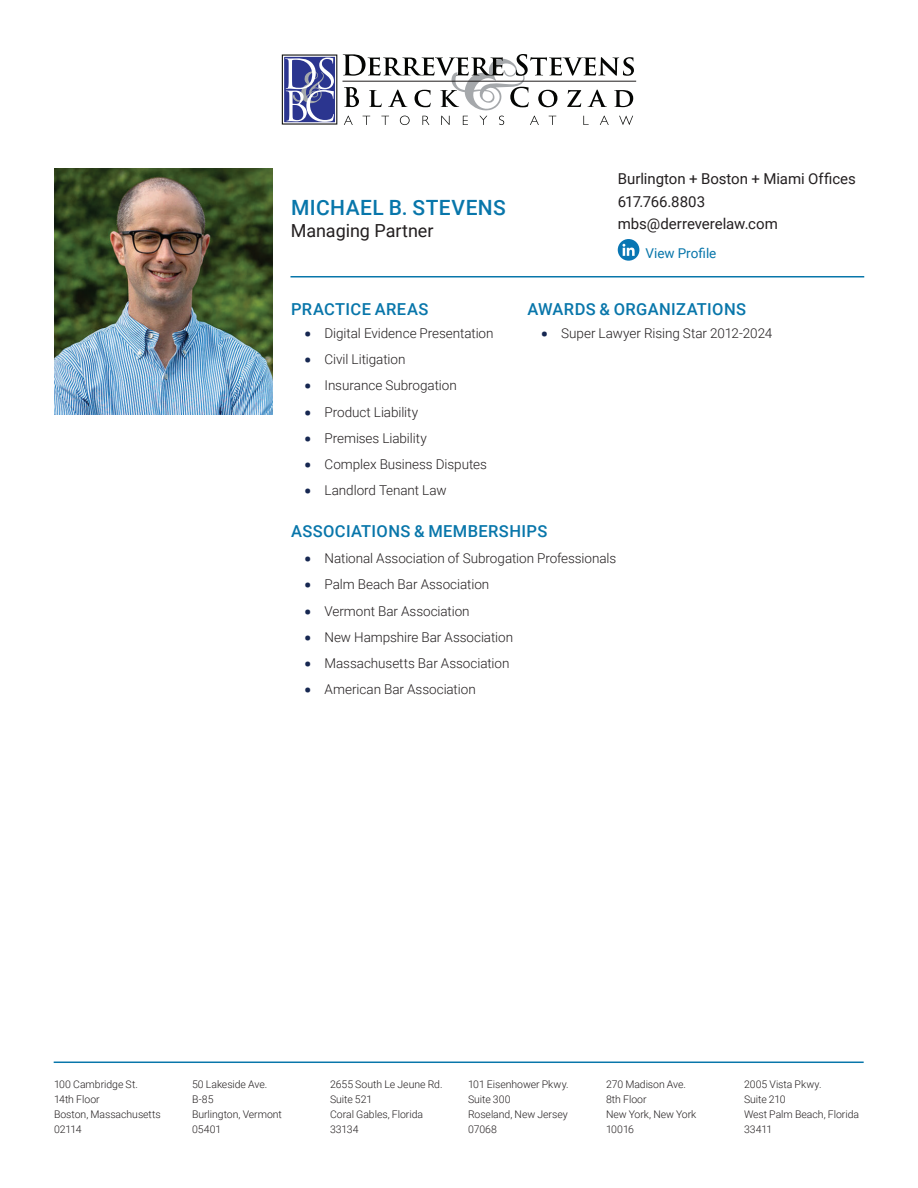
<style>
.page{position:relative;width:918px;height:1188px;background:#fff}
.page>*{position:absolute;margin:0;border:0;box-sizing:border-box;transform-origin:0 0}
.t1{font:500 21px "Roboto";letter-spacing:.02em;color:#0876aa}
.t2{font:18px "Roboto";color:#231f20}
.t3{font:500 16.5px "Roboto";letter-spacing:.02em;color:#0876aa}
.t4{font:15px/22.5px "Roboto";color:#231f20}
.t5{font:300 13.5px "Roboto";letter-spacing:-.005em;color:#231f20}
.t6{font:13.5px "Roboto";color:#0876aa}
.t7{font:300 10.5px/15px "Roboto";letter-spacing:-.005em;color:#231f20}
.s1{font-weight:900;font-size:19.5px;color:#162751}
</style>
<div class="page">
<hr style="left:343px;top:81px;width:293px;height:1px;background:#211d1e">
<svg style="left:343px;top:54px;width:291px;height:71px"></svg>
<div style="left:282px;top:55px;width:55px;height:70px;border:3px solid #040503"></div>
<div style="left:283px;top:56px;width:53px;height:67px;border:1px solid #fff"></div>
<svg style="left:285px;top:58px;width:49px;height:64px"></svg>
<hr style="left:54px;top:1062px;width:810px;height:1px;background:#0876aa">
<hr style="left:291px;top:276px;width:573px;height:2px;background:#0876aa">
<div style="left:618px;top:239px;width:21px;height:22px;background:#0976b3;border-radius:50%"></div>
<svg style="left:622px;top:244px;width:13px;height:12px"></svg>
<img style="left:54px;top:169px;width:219px;height:245px">
<h1 class="t1" style="left:291px;top:193px;width:216px">MICHAEL B. STEVENS</h1>
<h2 class="t2" style="left:291px;top:218px;width:144px">Managing Partner</h2>
<p class="t3" style="left:291px;top:297px;width:139px">PRACTICE AREAS</p>
<p class="t5" style="left:304px;top:324px;width:191px"><span class="s1">•</span> Digital Evidence Presentation</p>
<p class="t5" style="left:304px;top:350px;width:103px"><span class="s1">•</span> Civil Litigation</p>
<p class="t5" style="left:304px;top:376px;width:154px"><span class="s1">•</span> Insurance Subrogation</p>
<p class="t5" style="left:304px;top:402px;width:115px"><span class="s1">•</span> Product Liability</p>
<p class="t5" style="left:304px;top:429px;width:124px"><span class="s1">•</span> Premises Liability</p>
<p class="t5" style="left:304px;top:455px;width:184px"><span class="s1">•</span> Complex Business Disputes</p>
<p class="t5" style="left:304px;top:481px;width:144px"><span class="s1">•</span> Landlord Tenant Law</p>
<p class="t4" style="left:618px;top:167px;width:240px">Burlington + Boston + Miami Offices<br>617.766.8803 mbs@derreverelaw.com</p>
<p class="t6" style="left:645px;top:244px;width:73px">View Profile</p>
<p class="t3" style="left:528px;top:297px;width:220px">AWARDS &amp; ORGANIZATIONS</p>
<p class="t5" style="left:541px;top:324px;width:233px"><span class="s1">•</span> Super Lawyer Rising Star 2012-2024</p>
<p class="t3" style="left:291px;top:520px;width:258px">ASSOCIATIONS &amp; MEMBERSHIPS</p>
<p class="t5" style="left:304px;top:549px;width:314px"><span class="s1">•</span> National Association of Subrogation Professionals</p>
<p class="t5" style="left:304px;top:575px;width:187px"><span class="s1">•</span> Palm Beach Bar Association</p>
<p class="t5" style="left:304px;top:601px;width:167px"><span class="s1">•</span> Vermont Bar Association</p>
<p class="t5" style="left:304px;top:628px;width:210px"><span class="s1">•</span> New Hampshire Bar Association</p>
<p class="t5" style="left:304px;top:654px;width:207px"><span class="s1">•</span> Massachusetts Bar Association</p>
<p class="t5" style="left:304px;top:680px;width:173px"><span class="s1">•</span> American Bar Association</p>
<p class="t7" style="left:54px;top:1076px;width:108px">100 Cambridge St.<br>14th Floor<br>Boston, Massachusetts<br>02114</p>
<p class="t7" style="left:192px;top:1076px;width:91px">50 Lakeside Ave.<br>B-85<br>Burlington, Vermont<br>05401</p>
<p class="t7" style="left:330px;top:1076px;width:114px">2655 South Le Jeune Rd.<br>Suite 521<br>Coral Gables, Florida<br>33134</p>
<p class="t7" style="left:468px;top:1076px;width:102px">101 Eisenhower Pkwy.<br>Suite 300<br>Roseland, New Jersey<br>07068</p>
<p class="t7" style="left:606px;top:1076px;width:92px">270 Madison Ave.<br>8th Floor<br>New York, New York<br>10016</p>
<p class="t7" style="left:744px;top:1076px;width:117px">2005 Vista Pkwy.<br>Suite 210<br>West Palm Beach, Florida<br>33411</p>
</div>
